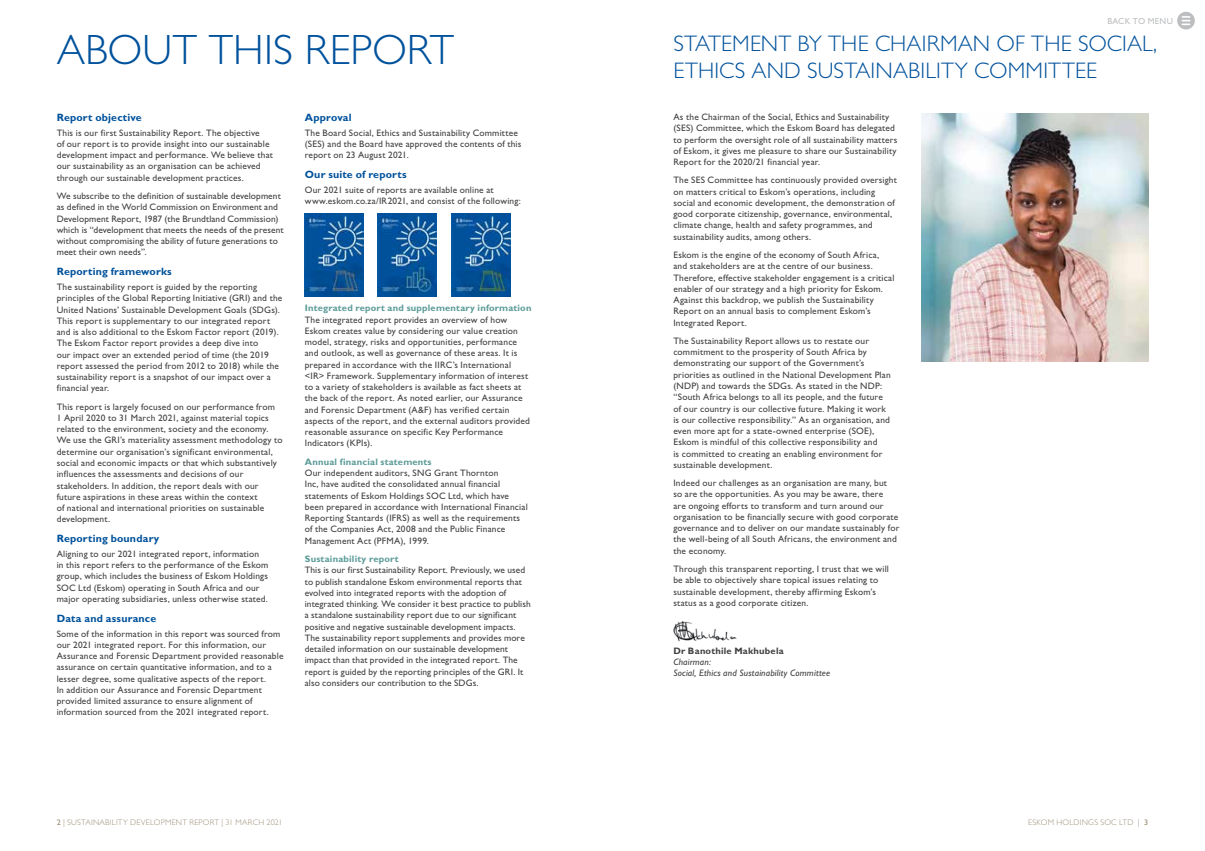
<style>
.page{position:relative;width:1205px;height:851px;background:#fff}
.page>*{position:absolute;margin:0;border:0;box-sizing:border-box;transform-origin:0 0}
.t1{font:300 42.5px "Gill Sans Std";color:#00529c}
.t2{font:300 22.5px "Gill Sans Std";letter-spacing:.005em;color:#00529c}
.t3{font:700 10.62px "Gill Sans Std";letter-spacing:.015em;color:#00529c}
.t4{font:9.38px/11.2px "Gill Sans Std";letter-spacing:.02em;color:#414042}
.t5{font:700 9.38px "Gill Sans Std";letter-spacing:.02em;color:#5b9b98}
.t6{font:italic 9.38px/11.2px "Gill Sans Std";letter-spacing:.02em;color:#414042}
.t7{font:700 9.38px "Gill Sans Std";letter-spacing:.02em;color:#414042}
.t8{font:8.75px "Gill Sans Std";letter-spacing:.03em;color:#bcbec0}
.t9{font:300 8.12px "Gill Sans Std";letter-spacing:.03em;color:#9b8c75}
.s1{font-weight:400}
</style>
<div class="page">
<div style="left:1177px;top:12px;width:18px;height:17px;background:#bcbec0;border-radius:50%"></div>
<svg style="left:1182px;top:16px;width:7px;height:9px"></svg>
<img style="left:378px;top:213px;width:59px;height:83px">
<img style="left:305px;top:213px;width:58px;height:83px">
<img style="left:451px;top:213px;width:59px;height:83px">
<img style="left:673px;top:621px;width:64px;height:21px">
<img style="left:921px;top:114px;width:227px;height:248px">
<h1 class="t1" style="left:57px;top:26px;width:399px">ABOUT THIS REPORT</h1>
<p class="t3" style="left:57px;top:111px;width:87px">Report objective</p>
<p class="t4" style="left:57px;top:127px;width:218px">This is our first Sustainability Report. The objective<br>of our report is to provide insight into our sustainable development impact and performance. We believe that our sustainability as an organisation can be achieved through our sustainable development practices.</p>
<p class="t4" style="left:57px;top:190px;width:228px">We subscribe to the definition of sustainable development as defined in the World Commission on Environment and Development Report, 1987 (the Brundtland Commission) which is “development that meets the needs of the present without compromising the ability of future generations to meet their own needs”.</p>
<p class="t3" style="left:57px;top:265px;width:117px">Reporting frameworks</p>
<p class="t4" style="left:57px;top:281px;width:227px">The sustainability report is guided by the reporting principles of the Global Reporting Initiative (GRI) and the United Nations’ Sustainable Development Goals (SDGs).<br>This report is supplementary to our integrated report and is also additional to the Eskom Factor report (2019).<br>The Eskom Factor report provides a deep dive into<br>our impact over an extended period of time (the 2019 report assessed the period from 2012 to 2018) while the sustainability report is a snapshot of our impact over a financial year.</p>
<p class="t4" style="left:57px;top:401px;width:227px">This report is largely focused on our performance from<br>1 April 2020 to 31 March 2021, against material topics related to the environment, society and the economy.<br>We use the GRI’s materiality assessment methodology to determine our organisation’s significant environmental, social and economic impacts or that which substantively influences the assessments and decisions of our stakeholders. In addition, the report deals with our future aspirations in these areas within the context<br>of national and international priorities on sustainable development.</p>
<p class="t3" style="left:57px;top:532px;width:104px">Reporting boundary</p>
<p class="t4" style="left:57px;top:548px;width:213px">Aligning to our 2021 integrated report, information<br>in this report refers to the performance of the Eskom group, which includes the business of Eskom Holdings SOC Ltd (Eskom) operating in South Africa and our major operating subsidiaries, unless otherwise stated.</p>
<p class="t3" style="left:57px;top:612px;width:101px">Data and assurance</p>
<p class="t4" style="left:57px;top:627px;width:228px">Some of the information in this report was sourced from our 2021 integrated report. For this information, our Assurance and Forensic Department provided reasonable assurance on certain quantitative information, and to a lesser degree, some qualitative aspects of the report.<br>In addition our Assurance and Forensic Department provided limited assurance to ensure alignment of information sourced from the 2021 integrated report.</p>
<p class="t3" style="left:305px;top:111px;width:48px">Approval</p>
<p class="t4" style="left:305px;top:127px;width:218px">The Board Social, Ethics and Sustainability Committee (SES) and the Board have approved the contents of this report on 23 August 2021.</p>
<p class="t3" style="left:305px;top:168px;width:103px">Our suite of reports</p>
<p class="t4" style="left:305px;top:184px;width:217px">Our 2021 suite of reports are available online at www.eskom.co.za/IR2021, and consist of the following:</p>
<p class="t5" style="left:305px;top:302px;width:228px">Integrated report and supplementary information</p>
<p class="t4" style="left:305px;top:314px;width:227px">The integrated report provides an overview of how Eskom creates value by considering our value creation model, strategy, risks and opportunities, performance and outlook, as well as governance of these areas. It is prepared in accordance with the IIRC’s International &lt;IR&gt; Framework. Supplementary information of interest to a variety of stakeholders is available as fact sheets at the back of the report. As noted earlier, our Assurance and Forensic Department (A&amp;F) has verified certain aspects of the report, and the external auditors provided reasonable assurance on specific Key Performance Indicators (KPIs).</p>
<p class="t5" style="left:305px;top:456px;width:128px">Annual financial statements</p>
<p class="t4" style="left:305px;top:467px;width:224px">Our independent auditors, SNG Grant Thornton<br>Inc, have audited the consolidated annual financial statements of Eskom Holdings SOC Ltd, which have been prepared in accordance with International Financial Reporting Stantards (IFRS) as well as the requirements of the Companies Act, 2008 and the Public Finance Management Act (PFMA), 1999.</p>
<p class="t5" style="left:305px;top:553px;width:95px">Sustainability report</p>
<p class="t4" style="left:305px;top:564px;width:227px">This is our first Sustainability Report. Previously, we used to publish standalone Eskom environmental reports that evolved into integrated reports with the adoption of integrated thinking. We consider it best practice to publish a standalone sustainability report due to our significant positive and negative sustainable development impacts.<br>The sustainability report supplements and provides more detailed information on our sustainable development impact than that provided in the integrated report. The report is guided by the reporting principles of the GRI. It also considers our contribution to the SDGs.</p>
<p class="t9" style="left:57px;top:818px;width:227px"><span class="s1">2</span> | SUSTAINABILITY DEVELOPMENT REPORT | 31 MARCH 2021</p>
<p class="t8" style="left:1107px;top:16px;width:67px">BACK TO MENU</p>
<h2 class="t2" style="left:673px;top:31px;width:485px">STATEMENT BY THE CHAIRMAN OF THE SOCIAL,</h2>
<h2 class="t2" style="left:673px;top:58px;width:425px">ETHICS AND SUSTAINABILITY COMMITTEE</h2>
<p class="t4" style="left:673px;top:111px;width:225px">As the Chairman of the Social, Ethics and Sustainability (SES) Committee, which the Eskom Board has delegated to perform the oversight role of all sustainability matters of Eskom, it gives me pleasure to share our Sustainability Report for the 2020/21 financial year.</p>
<p class="t4" style="left:673px;top:175px;width:225px">The SES Committee has continuously provided oversight on matters critical to Eskom’s operations, including social and economic development, the demonstration of good corporate citizenship, governance, environmental, climate change, health and safety programmes, and sustainability audits, among others.</p>
<p class="t4" style="left:673px;top:249px;width:222px">Eskom is the engine of the economy of South Africa, and stakeholders are at the centre of our business.<br>Therefore, effective stakeholder engagement is a critical enabler of our strategy and a high priority for Eskom.<br>Against this backdrop, we publish the Sustainability Report on an annual basis to complement Eskom’s Integrated Report.</p>
<p class="t4" style="left:673px;top:335px;width:219px">The Sustainability Report allows us to restate our commitment to the prosperity of South Africa by demonstrating our support of the Government’s priorities as outlined in the National Development Plan (NDP) and towards the SDGs. As stated in the NDP: “South Africa belongs to all its people, and the future of our country is our collective future. Making it work is our collective responsibility.” As an organisation, and even more apt for a state-owned enterprise (SOE), Eskom is mindful of this collective responsibility and<br>is committed to creating an enabling environment for sustainable development.</p>
<p class="t4" style="left:673px;top:477px;width:227px">Indeed our challenges as an organisation are many, but<br>so are the opportunities. As you may be aware, there<br>are ongoing efforts to transform and turn around our organisation to be financially secure with good corporate governance and to deliver on our mandate sustainably for the well-being of all South Africans, the environment and the economy.</p>
<p class="t4" style="left:673px;top:563px;width:217px">Through this transparent reporting, I trust that we will be able to objectively share topical issues relating to sustainable development, thereby affirming Eskom’s status as a good corporate citizen.</p>
<p class="t7" style="left:673px;top:645px;width:112px">Dr Banothile Makhubela</p>
<p class="t6" style="left:673px;top:656px;width:158px">Chairman:<br>Social, Ethics and Sustainability Committee</p>
<p class="t9" style="left:1028px;top:818px;width:121px">ESKOM HOLDINGS SOC LTD | <span class="s1">3</span></p>
</div>
